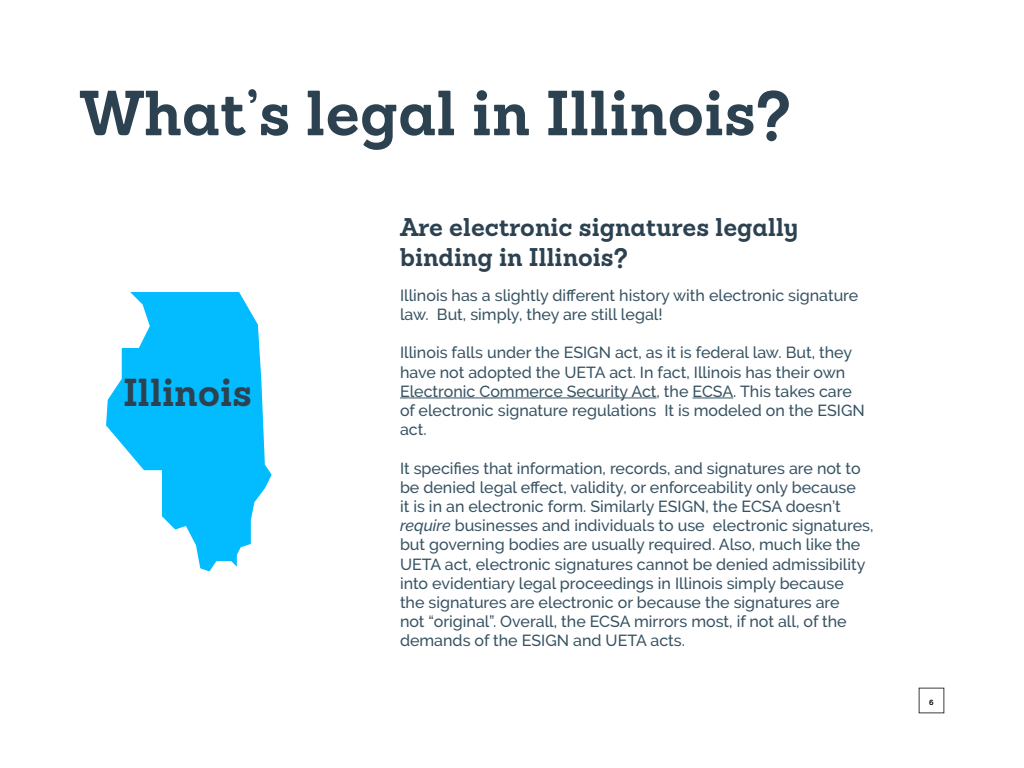
<style>
.page{position:relative;width:1024px;height:768px;background:#fff}
.page>*{position:absolute;margin:0;border:0;box-sizing:border-box;transform-origin:0 0}
.t1{font:700 62px "Sanchez";color:#2d4251}
.t2{font:700 38px "Sanchez";color:#2d4251}
.t3{font:700 25px/30px "Sanchez";color:#2d4251}
.t4{font:500 16px/19.2px "Raleway";color:#375363}
.t5{font:700 7.5px "Raleway";color:#000}
.s1{font-style:italic}
</style>
<div class="page">
<svg style="left:106px;top:292px;width:166px;height:280px"></svg>
<hr style="left:400px;top:398px;width:257px;height:1px;background:#375363">
<hr style="left:693px;top:398px;width:40px;height:1px;background:#375363">
<h1 class="t1" style="left:80px;top:88px;width:712px">What’s legal in Illinois?</h1>
<h2 class="t2" style="left:123px;top:377px;width:130px">Illinois</h2>
<h3 class="t3" style="left:400px;top:214px;width:400px">Are electronic signatures legally binding in Illinois?</h3>
<p class="t4" style="left:400px;top:286px;width:460px">Illinois has a slightly different history with electronic signature law. But, simply, they are still legal!</p>
<p class="t4" style="left:400px;top:345px;width:466px">Illinois falls under the ESIGN act, as it is federal law. But, they have not adopted the UETA act. In fact, Illinois has their own Electronic Commerce Security Act, the ECSA. This takes care of electronic signature regulations It is modeled on the ESIGN act.</p>
<p class="t4" style="left:400px;top:458px;width:475px">It specifies that information, records, and signatures are not to be denied legal effect, validity, or enforceability only because<br>it is in an electronic form. Similarly ESIGN, the ECSA doesn’t <span class="s1">require</span> businesses and individuals to use electronic signatures, but governing bodies are usually required. Also, much like the UETA act, electronic signatures cannot be denied admissibility into evidentiary legal proceedings in Illinois simply because<br>the signatures are electronic or because the signatures are<br>not “original”. Overall, the ECSA mirrors most, if not all, of the demands of the ESIGN and UETA acts.</p>
<p class="t5" style="left:929px;top:700px;width:6px">6</p>
</div>
